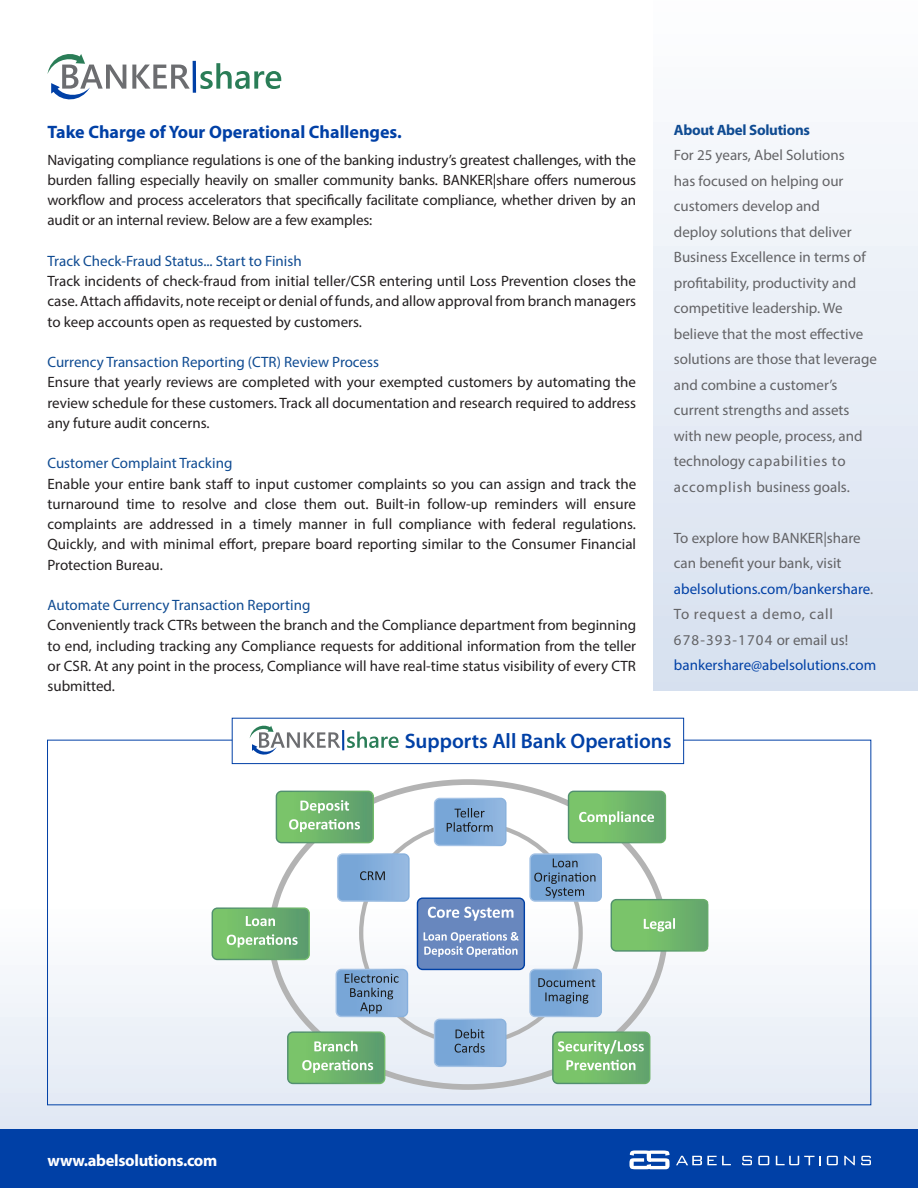
<style>
.page{position:relative;width:918px;height:1188px;background:#fff}
.page>*{position:absolute;margin:0;border:0;box-sizing:border-box;transform-origin:0 0}
.body{font:600 21px "Myriad Pro";color:#0040a6}
.body-2{font:700 18px "Myriad Pro";color:#0040a6}
.t1{font:700 16.5px "Myriad Pro";letter-spacing:-.02em;color:#fff}
.body-3{font:15px/20.2px "Myriad Pro";color:#231f20;text-align:justify}
.t2{font:15px/25.5px "Myriad Pro";color:#636366}
.body-4{font:15px "Myriad Pro";color:#0f4b92}
.t3{font:700 15px "Myriad Pro";letter-spacing:-.02em;color:#0f4b92}
.s1{color:#0040a6}
</style>
<div class="page">
<svg style="left:0;top:905px;width:918px;height:225px"></svg>
<div style="left:653px;top:0;width:265px;height:690px;background:linear-gradient(to bottom,#fdfefe,#d6e0ef)"></div>
<div style="left:0;top:1130px;width:918px;height:58px;background:#0040a6"></div>
<svg style="left:676px;top:1156px;width:55px;height:9px"></svg>
<svg style="left:742px;top:1156px;width:10px;height:9px"></svg>
<svg style="left:758px;top:1156px;width:11px;height:9px"></svg>
<svg style="left:776px;top:1156px;width:45px;height:9px"></svg>
<svg style="left:827px;top:1156px;width:11px;height:9px"></svg>
<svg style="left:844px;top:1156px;width:11px;height:9px"></svg>
<svg style="left:861px;top:1156px;width:10px;height:9px"></svg>
<svg style="left:629px;top:1150px;width:41px;height:19px"></svg>
<div style="left:232px;top:718px;width:452px;height:46px;background:#fff;border:1px solid #0040a6"></div>
<hr style="left:193px;top:63px;width:3px;height:28px;background:#0040a6">
<svg style="left:132px;top:65px;width:58px;height:24px"></svg>
<svg style="left:200px;top:63px;width:81px;height:26px"></svg>
<svg style="left:48px;top:54px;width:78px;height:46px"></svg>
<svg style="left:250px;top:725px;width:149px;height:30px"></svg>
<svg style="left:276px;top:791px;width:98px;height:52px;background:#7bba7b"></svg>
<svg style="left:287px;top:1031px;width:98px;height:53px;background:#7bb97b"></svg>
<svg style="left:568px;top:791px;width:98px;height:52px;background:#79bb74"></svg>
<svg style="left:212px;top:907px;width:98px;height:53px;background:#79b87a"></svg>
<svg style="left:434px;top:798px;width:73px;height:48px;background:#7ea5cf"></svg>
<svg style="left:336px;top:969px;width:72px;height:48px;background:#7ba0c8"></svg>
<svg style="left:337px;top:853px;width:73px;height:49px;background:#85add7"></svg>
<svg style="left:417px;top:853px;width:291px;height:231px"></svg>
<p class="body-2" style="left:48px;top:120px;width:356px">Take Charge of Your Operational Challenges.</p>
<p class="body-3" style="left:48px;top:149px;width:590px">Navigating compliance regulations is one of the banking industry’s greatest challenges, with the burden falling especially heavily on smaller community banks. BANKER|share offers numerous workflow and process accelerators that specifically facilitate compliance, whether driven by an audit or an internal review. Below are a few examples:</p>
<p class="body-4" style="left:48px;top:252px;width:256px">Track Check-Fraud Status... Start to Finish</p>
<p class="body-3" style="left:48px;top:271px;width:590px">Track incidents of check-fraud from initial teller/CSR entering until Loss Prevention closes the case. Attach affidavits, note receipt or denial of funds, and allow approval from branch managers to keep accounts open as requested by customers.</p>
<p class="body-4" style="left:48px;top:353px;width:333px">Currency Transaction Reporting (CTR) Review Process</p>
<p class="body-3" style="left:48px;top:372px;width:590px">Ensure that yearly reviews are completed with your exempted customers by automating the review schedule for these customers. Track all documentation and research required to address any future audit concerns.</p>
<p class="body-4" style="left:48px;top:454px;width:186px">Customer Complaint Tracking</p>
<p class="body-3" style="left:48px;top:473px;width:590px">Enable your entire bank staff to input customer complaints so you can assign and track the turnaround time to resolve and close them out. Built-in follow-up reminders will ensure complaints are addressed in a timely manner in full compliance with federal regulations.<br>Quickly, and with minimal effort, prepare board reporting similar to the Consumer Financial Protection Bureau.</p>
<p class="body-4" style="left:48px;top:596px;width:264px">Automate Currency Transaction Reporting</p>
<p class="body-3" style="left:48px;top:615px;width:590px">Conveniently track CTRs between the branch and the Compliance department from beginning to end, including tracking any Compliance requests for additional information from the teller or CSR. At any point in the process, Compliance will have real-time status visibility of every CTR submitted.</p>
<p class="t3" style="left:674px;top:121px;width:138px">About Abel Solutions</p>
<p class="t2" style="left:674px;top:142px;width:205px">For 25 years, Abel Solutions<br>has focused on helping our customers develop and<br>deploy solutions that deliver<br>Business Excellence in terms of profitability, productivity and competitive leadership. We believe that the most effective solutions are those that leverage and combine a customer’s current strengths and assets with new people, process, and technology capabilities to accomplish business goals.</p>
<p class="t2" style="left:674px;top:525px;width:204px">To explore how BANKER|share can benefit your bank, visit <span class="s1">abelsolutions.com/bankershare</span>.<br>To request a demo, call<br>678-393-1704 or email us! <span class="s1">bankershare@abelsolutions.com</span></p>
<p class="t1" style="left:48px;top:1150px;width:171px">www.abelsolutions.com</p>
<p class="body" style="left:405px;top:729px;width:268px">Supports All Bank Operations</p>
</div>
